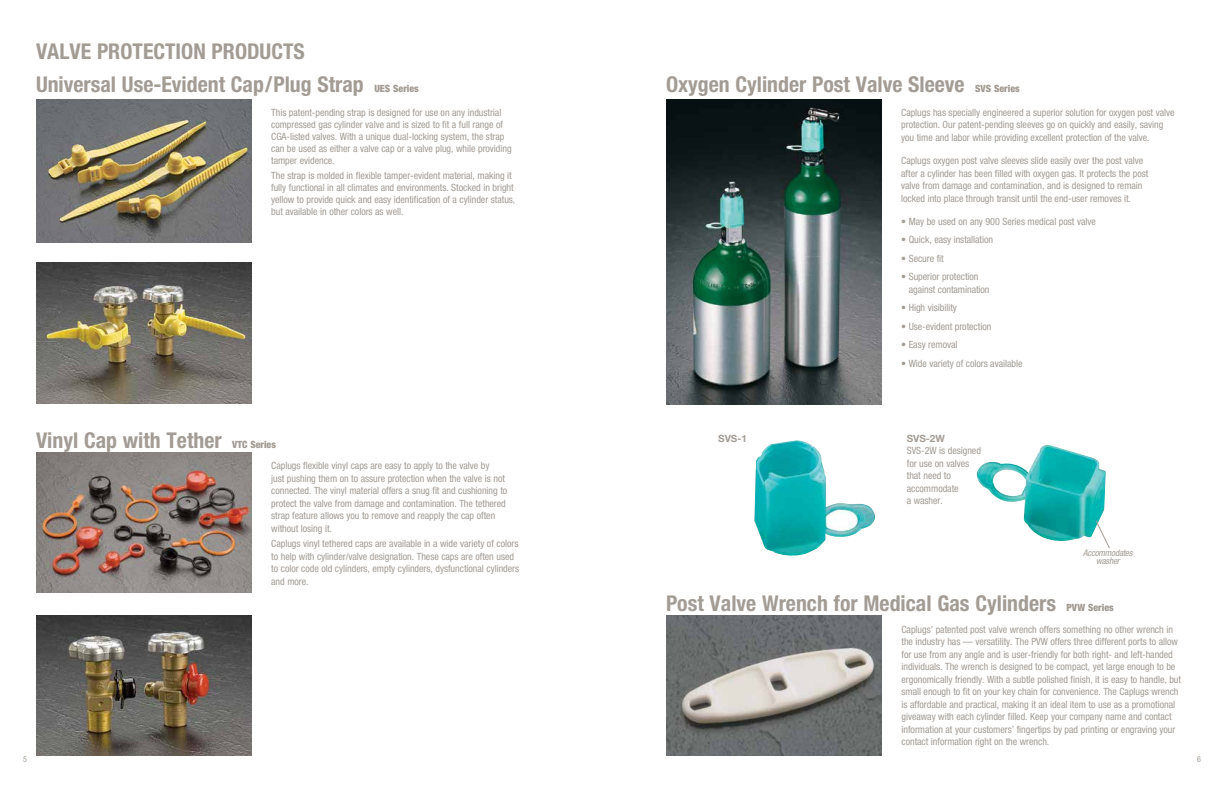
<style>
.page{position:relative;width:1224px;height:792px;background:#fff}
.page>*{position:absolute;margin:0;border:0;box-sizing:border-box;transform-origin:0 0}
.t1{font:700 condensed 21.8px "Helvetica Neue";color:#a39c95}
.t2{font:condensed 10px/12.5px "Helvetica Neue";letter-spacing:-.005em;color:#a39c95}
.t3{font:700 10px "Helvetica Neue";letter-spacing:-.005em;color:#a39c95}
.t4{font:italic condensed 9px/8px "Helvetica Neue";letter-spacing:-.02em;color:#a39c95;text-align:center}
.t5{font:condensed 8px "Helvetica Neue";color:#a39c95}
.s1{font-weight:900;font-size:10px}
</style>
<div class="page">
<img style="left:754px;top:440px;width:121px;height:116px">
<img style="left:36px;top:263px;width:216px;height:140px">
<img style="left:36px;top:99px;width:216px;height:143px">
<img style="left:36px;top:452px;width:216px;height:141px">
<img style="left:36px;top:615px;width:216px;height:140px">
<img style="left:666px;top:616px;width:216px;height:140px">
<img style="left:666px;top:99px;width:216px;height:306px">
<img style="left:976px;top:445px;width:130px;height:96px">
<svg style="left:1095px;top:519px;width:15px;height:30px"></svg>
<h1 class="t1" style="left:36px;top:38px;width:270px">VALVE PROTECTION PRODUCTS</h1>
<h1 class="t1" style="left:36px;top:71px;width:384px">Universal Use-Evident Cap/Plug Strap <span class="s1">UES Series</span></h1>
<p class="t2" style="left:271px;top:106px;width:242px;line-height:12px">This patent-pending strap is designed for use on any industrial compressed gas cylinder valve and is sized to fit a full range of CGA-listed valves. With a unique dual-locking system, the strap can be used as either a valve cap or a valve plug, while providing tamper evidence.</p>
<p class="t2" style="left:271px;top:169px;width:246px;line-height:12px">The strap is molded in flexible tamper-evident material, making it fully functional in all climates and environments. Stocked in bright yellow to provide quick and easy identification of a cylinder status, but available in other colors as well.</p>
<h1 class="t1" style="left:36px;top:427px;width:242px">Vinyl Cap with Tether <span class="s1">VTC Series</span></h1>
<p class="t2" style="left:271px;top:459px;width:238px">Caplugs flexible vinyl caps are easy to apply to the valve by<br>just pushing them on to assure protection when the valve is not connected. The vinyl material offers a snug fit and cushioning to protect the valve from damage and contamination. The tethered strap feature allows you to remove and reapply the cap often without losing it.</p>
<p class="t2" style="left:271px;top:537px;width:249px">Caplugs vinyl tethered caps are available in a wide variety of colors to help with cylinder/valve designation. These caps are often used to color code old cylinders, empty cylinders, dysfunctional cylinders and more.</p>
<h1 class="t1" style="left:666px;top:71px;width:355px">Oxygen Cylinder Post Valve Sleeve <span class="s1">SVS Series</span></h1>
<p class="t3" style="left:718px;top:432px;width:30px">SVS-1</p>
<p class="t2" style="left:901px;top:106px;width:275px">Caplugs has specially engineered a superior solution for oxygen post valve protection. Our patent-pending sleeves go on quickly and easily, saving you time and labor while providing excellent protection of the valve.</p>
<p class="t2" style="left:901px;top:154px;width:249px">Caplugs oxygen post valve sleeves slide easily over the post valve after a cylinder has been filled with oxygen gas. It protects the post valve from damage and contamination, and is designed to remain locked into place through transit until the end-user removes it.</p>
<p class="t2" style="left:901px;top:215px;width:196px">• May be used on any 900 Series medical post valve</p>
<p class="t2" style="left:901px;top:234px;width:93px">• Quick, easy installation</p>
<p class="t2" style="left:901px;top:252px;width:44px">• Secure fit</p>
<p class="t2" style="left:909px;top:271px;width:82px;text-indent:-8px">• Superior protection against contamination</p>
<p class="t2" style="left:901px;top:302px;width:57px">• High visibility</p>
<p class="t2" style="left:901px;top:320px;width:92px">• Use-evident protection</p>
<p class="t2" style="left:901px;top:339px;width:58px">• Easy removal</p>
<p class="t2" style="left:901px;top:357px;width:123px">• Wide variety of colors available</p>
<p class="t3" style="left:907px;top:432px;width:40px">SVS-2W</p>
<p class="t2" style="left:907px;top:445px;width:76px">SVS-2W is designed for use on valves that need to accommodate<br>a washer.</p>
<p class="t4" style="left:1083px;top:549px;width:51px">Accommodates washer</p>
<h1 class="t1" style="left:666px;top:590px;width:449px">Post Valve Wrench for Medical Gas Cylinders <span class="s1">PVW Series</span></h1>
<p class="t2" style="left:902px;top:623px;width:281px">Caplugs’ patented post valve wrench offers something no other wrench in the industry has — versatility. The PVW offers three different ports to allow for use from any angle and is user-friendly for both right- and left-handed individuals. The wrench is designed to be compact, yet large enough to be ergonomically friendly. With a subtle polished finish, it is easy to handle, but small enough to fit on your key chain for convenience. The Caplugs wrench is affordable and practical, making it an ideal item to use as a promotional giveaway with each cylinder filled. Keep your company name and contact information at your customers’ fingertips by pad printing or engraving your contact information right on the wrench.</p>
<p class="t5" style="left:23px;top:755px;width:5px">5</p>
<p class="t5" style="left:1197px;top:755px;width:5px">6</p>
</div>
